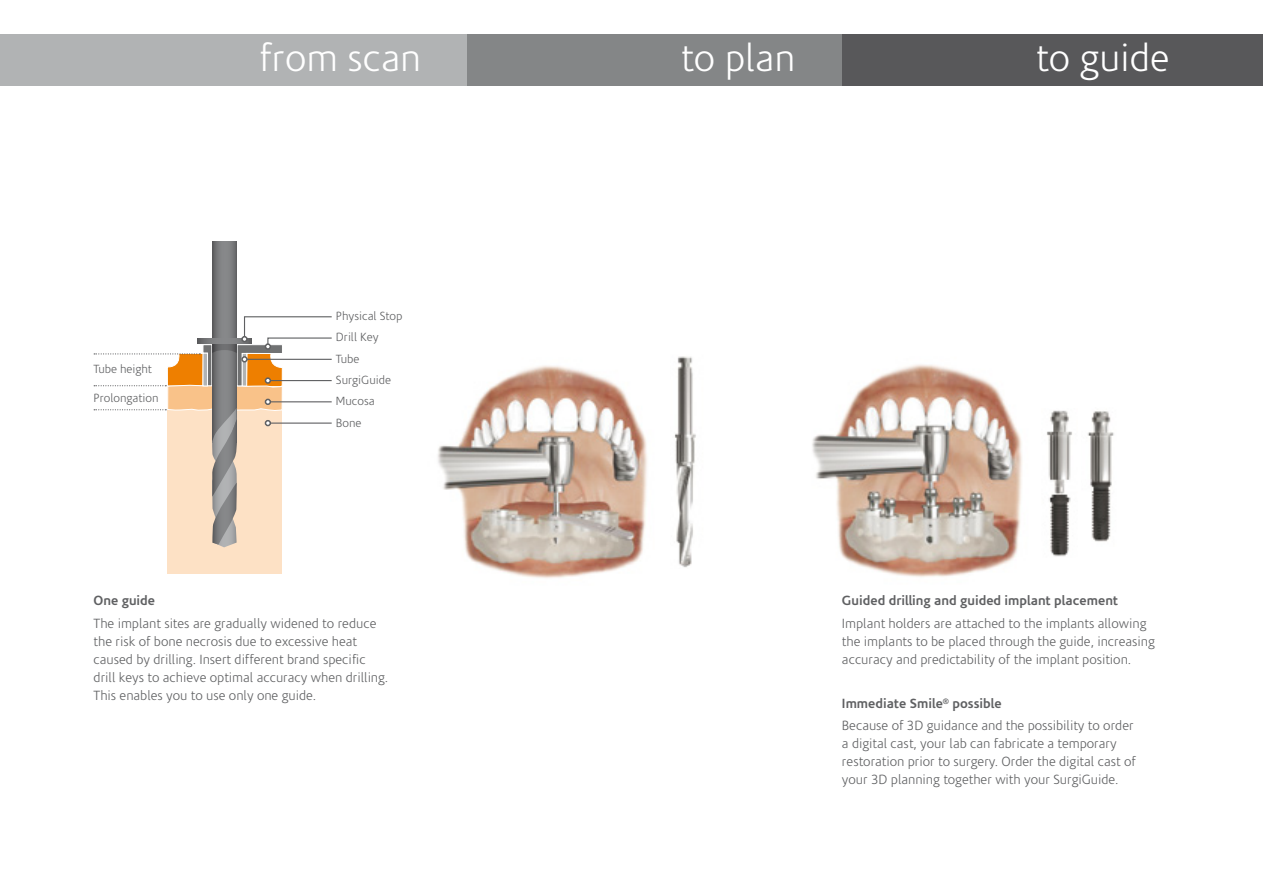
<style>
.page{position:relative;width:1263px;height:893px;background:#fff}
.page>*{position:absolute;margin:0;border:0;box-sizing:border-box;transform-origin:0 0}
.t1{font:300 38.7px "Corisande";color:#fff}
.t2{font:300 13.5px/18px "Corisande";color:#5f6062}
.t3{font:700 13.5px "Corisande";color:#5f6062}
.t4{font:300 12px/21.3px "Corisande";color:#5f6062}
.s1{font-weight:700}
</style>
<div class="page">
<img style="left:812px;top:364px;width:210px;height:213px">
<img style="left:1046px;top:410px;width:26px;height:147px">
<img style="left:1087px;top:411px;width:27px;height:131px">
<img style="left:674px;top:356px;width:22px;height:212px">
<img style="left:438px;top:365px;width:209px;height:213px">
<div style="left:168px;top:379px;width:114px;height:195px;background:#fde1c5"></div>
<svg style="left:212px;top:242px;width:25px;height:74px;background:#78797b"></svg>
<svg style="left:94px;top:316px;width:238px;height:231px"></svg>
<div style="left:241px;top:336px;width:7px;height:6px;border:2px solid #5f6062;border-radius:50%"></div>
<div style="left:0;top:34px;width:1263px;height:51px;background:#b1b3b4"></div>
<div style="left:468px;top:34px;width:795px;height:51px;background:#848687"></div>
<div style="left:842px;top:34px;width:421px;height:51px;background:#58585a"></div>
<p class="t4" style="left:94px;top:359px;width:60px">Tube height</p>
<p class="t4" style="left:94px;top:387px;width:66px">Prolongation</p>
<h1 class="t1" style="left:259px;top:38px;width:163px">from scan</h1>
<h1 class="t1" style="left:681px;top:38px;width:116px">to plan</h1>
<h1 class="t1" style="left:1036px;top:38px;width:135px">to guide</h1>
<p class="t4" style="left:336px;top:306px;width:68px">Physical Stop<br>Drill Key<br>Tube<br>SurgiGuide<br>Mucosa<br>Bone</p>
<p class="t3" style="left:94px;top:593px;width:63px">One guide</p>
<p class="t2" style="left:94px;top:614px;width:296px">The implant sites are gradually widened to reduce the risk of bone necrosis due to excessive heat caused by drilling. Insert different brand specific drill keys to achieve optimal accuracy when drilling.<br>This enables you to use only one guide.</p>
<p class="t3" style="left:842px;top:593px;width:278px">Guided drilling and guided implant placement</p>
<p class="t2" style="left:842px;top:614px;width:314px">Implant holders are attached to the implants allowing the implants to be placed through the guide, increasing accuracy and predictability of the implant position.</p>
<p class="t2" style="left:842px;top:693px;width:293px;line-height:22.4px"><span class="s1">Immediate Smile</span><sup>®</sup> <span class="s1">possible<br></span>Because of 3D guidance and the possibility to order</p>
<p class="t2" style="left:842px;top:735px;width:295px">a digital cast, your lab can fabricate a temporary restoration prior to surgery. Order the digital cast of your 3D planning together with your SurgiGuide.</p>
</div>
